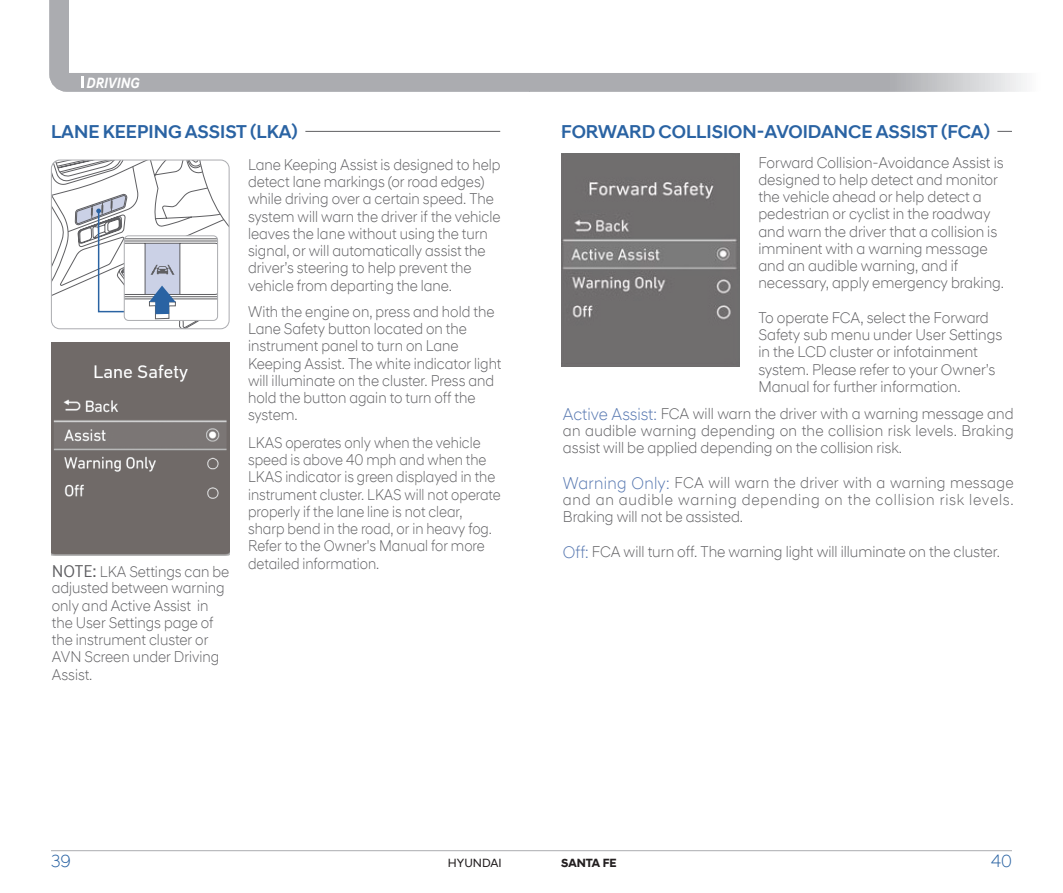
<style>
.page{position:relative;width:1063px;height:893px;background:#fff}
.page>*{position:absolute;margin:0;border:0;box-sizing:border-box;transform-origin:0 0}
.Section_Title{font:500 18.75px "Hyundai Sans Head Office";color:#2a63a3}
.t1{font:300 18px "Hyundai Sans Head Office";color:#2a63a3;scale:.95 1}
.캡션_내용{font:300 15.75px/17.2px "Hyundai Sans Head Office";color:#5f5f62;scale:.93 1}
.ƒ_º___ªøÎ{font:300 15.75px/17.2px "Hyundai Sans Head Office";color:#5f5f62;scale:.95 1}
.캡션_내용-2{font:300 15.75px/16.8px "Hyundai Sans Head Office";color:#5f5f62;text-align:justify;scale:.95 1}
.캡션_내용-3{font:300 15.75px/17.2px "Hyundai Sans Head Office";color:#5f5f62;scale:.91 1}
.t2{font:italic 700 15px "Hyundai Sans Text Office";color:#fff;scale:.9 1}
.t3{font:12px "Hyundai Sans Head Office";color:#231f20}
.t4{font:700 12px "Hyundai Sans Head Office";color:#231f20}
.s1{font-family:"Hyundai Sans Text Office";font-weight:400;font-size:17.25px}
.s2{font-size:17.25px;color:#5677b0}
</style>
<div class="page">
<svg style="left:49px;top:0;width:463px;height:92px"></svg>
<svg style="left:512px;top:73px;width:513px;height:19px;background:#b5b6b9"></svg>
<svg style="left:81px;top:77px;width:3px;height:11px"></svg>
<hr style="left:51px;top:850px;width:961px;height:1px;background:#abacb0">
<hr style="left:561px;top:131px;width:451px;height:1px;background:#5f5f62">
<div style="left:561px;top:129px;width:436px;height:5px;background:#fff"></div>
<img style="left:561px;top:154px;width:179px;height:212px">
<img style="left:51px;top:343px;width:179px;height:212px">
<hr style="left:51px;top:131px;width:449px;height:1px;background:#5f5f62">
<div style="left:51px;top:129px;width:254px;height:5px;background:#fff"></div>
<svg style="left:51px;top:160px;width:178px;height:169px"></svg>
<div style="left:124px;top:236px;width:94px;height:85px;border:1px solid #abacb0;border-radius:4px"></div>
<p class="t2" style="left:87px;top:73px;width:61px">DRIVING</p>
<p class="Section_Title" style="left:51px;top:121px;width:248px">LANE KEEPING ASSIST (LKA)</p>
<p class="캡션_내용" style="left:52px;top:563px;width:192px"><span class="s1">NOTE:</span> LKA Settings can be adjusted between warning only and Active Assist in the User Settings page of the instrument cluster or<br>AVN Screen under Driving<br>Assist.</p>
<p class="캡션_내용" style="left:248px;top:156px;width:273px">Lane Keeping Assist is designed to help detect lane markings (or road edges) while driving over a certain speed. The system will warn the driver if the vehicle leaves the lane without using the turn signal, or will automatically assist the driver’s steering to help prevent the vehicle from departing the lane.</p>
<p class="캡션_내용" style="left:248px;top:303px;width:274px">With the engine on, press and hold the<br>Lane Safety button located on the instrument panel to turn on Lane<br>Keeping Assist. The white indicator light will illuminate on the cluster. Press and hold the button again to turn off the system.</p>
<p class="캡션_내용-3" style="left:248px;top:434px;width:279px">LKAS operates only when the vehicle speed is above 40 mph and when the LKAS indicator is green displayed in the instrument cluster. LKAS will not operate properly if the lane line is not clear, sharp bend in the road, or in heavy fog.</p>
<p class="캡션_내용-3" style="left:248px;top:537px;width:261px">Refer to the Owner's Manual for more detailed information.</p>
<p class="Section_Title" style="left:561px;top:121px;width:430px">FORWARD COLLISION-AVOIDANCE ASSIST (FCA)</p>
<p class="ƒ_º___ªøÎ" style="left:758px;top:154px;width:260px">Forward Collision-Avoidance Assist is designed to help detect and monitor the vehicle ahead or help detect a pedestrian or cyclist in the roadway and warn the driver that a collision is imminent with a warning message and an audible warning, and if necessary, apply emergency braking.</p>
<p class="ƒ_º___ªøÎ" style="left:758px;top:309px;width:258px">To operate FCA, select the Forward Safety sub menu under User Settings in the LCD cluster or infotainment system. Please refer to your Owner’s Manual for further information.</p>
<p class="캡션_내용-2" style="left:563px;top:405px;width:476px"><span class="s2">Active Assist:</span> FCA will warn the driver with a warning message and an audible warning depending on the collision risk levels. Braking assist will be applied depending on the collision risk.</p>
<p class="캡션_내용-2" style="left:563px;top:474px;width:476px"><span class="s2">Warning Only:</span> FCA will warn the driver with a warning message and an audible warning depending on the collision risk levels.<br>Braking will not be assisted.</p>
<p class="캡션_내용-2" style="left:563px;top:543px;width:462px"><span class="s2">Off:</span> FCA will turn off. The warning light will illuminate on the cluster.</p>
<p class="t1" style="left:51px;top:850px;width:22px">39</p>
<p class="t3" style="left:448px;top:855px;width:55px">HYUNDAI</p>
<p class="t4" style="left:561px;top:855px;width:57px">SANTA FE</p>
<p class="t1" style="left:991px;top:850px;width:23px">40</p>
</div>
